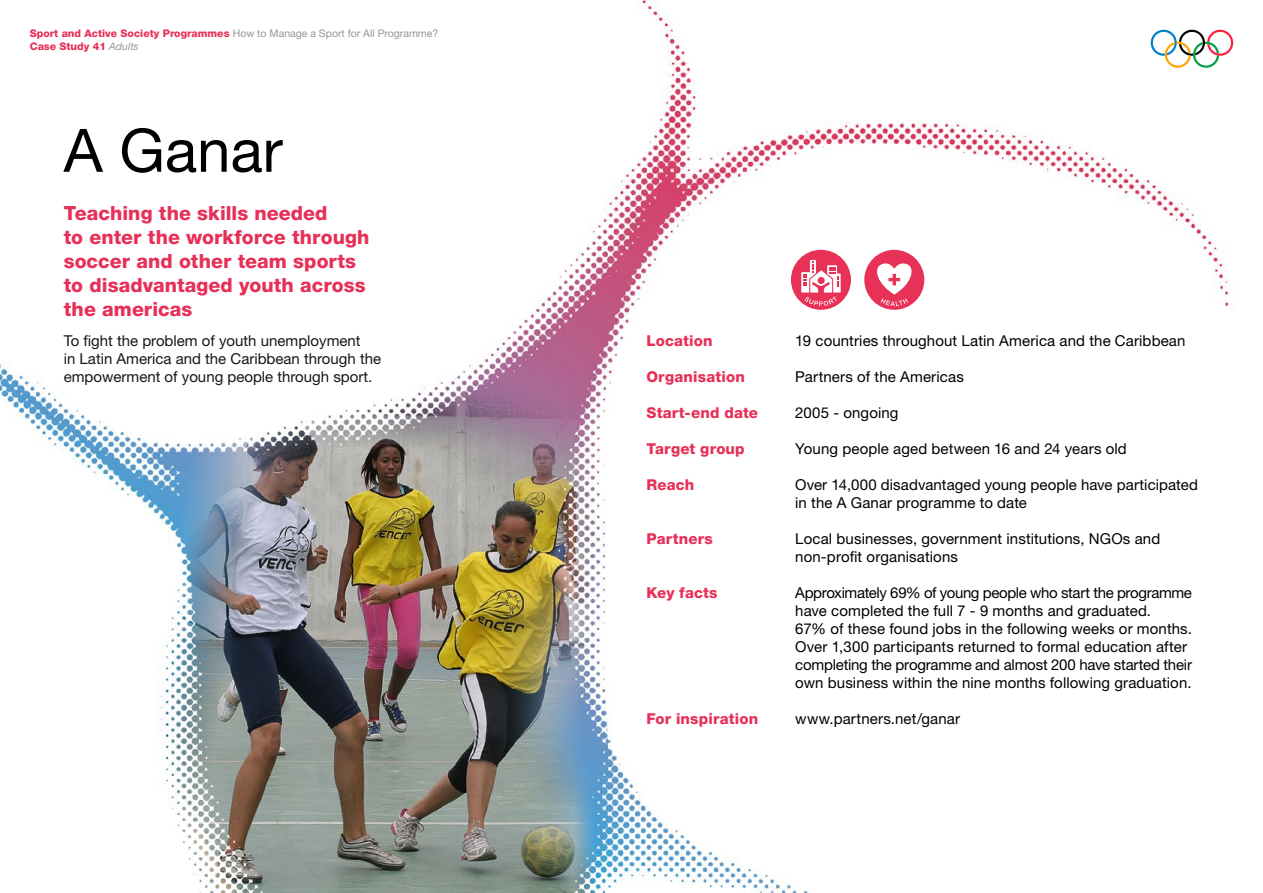
<style>
.page{position:relative;width:1263px;height:893px;background:#fff}
.page>*{position:absolute;margin:0;border:0;box-sizing:border-box;transform-origin:0 0}
.t1{font:60px "Helvetica Neue LT Std";color:#000}
.t2{font:800 19.5px/24px "Helvetica Neue LT Std";letter-spacing:.005em;color:#e73057}
.t3{font:15px/18px "Helvetica Neue LT Std";letter-spacing:.005em;color:#000}
.t4{font:15px/18px "Helvetica Neue LT Std";color:#171715}
.t5{font:800 15px "Helvetica Neue LT Std";letter-spacing:.015em;color:#e73057}
.t6{font:800 10.5px/12.6px "Helvetica Neue LT Std";color:#e73057}
.s1{font-weight:400;color:#979797}
.s2{font-weight:400;font-style:italic;color:#979797}
</style>
<div class="page">
<img style="left:0;top:0;width:1237px;height:893px">
<svg style="left:1151px;top:30px;width:82px;height:38px"></svg>
<svg style="left:791px;top:250px;width:60px;height:60px"></svg>
<svg style="left:864px;top:250px;width:60px;height:60px"></svg>
<p class="t6" style="left:30px;top:27px;width:410px">Sport and Active Society Programmes <span class="s1">How to Manage a Sport for All Programme?<br></span>Case Study 41 <span class="s2">Adults</span></p>
<h1 class="t1" style="left:64px;top:115px;width:220px">A Ganar</h1>
<h2 class="t2" style="left:64px;top:201px;width:307px">Teaching the skills needed<br>to enter the workforce through soccer and other team sports to disadvantaged youth across the americas</h2>
<p class="t4" style="left:64px;top:331px;width:319px">To fight the problem of youth unemployment<br>in Latin America and the Caribbean through the empowerment of young people through sport.</p>
<p class="t5" style="left:646px;top:332px;width:68px">Location</p>
<p class="t3" style="left:795px;top:331px;width:392px">19 countries throughout Latin America and the Caribbean</p>
<p class="t5" style="left:646px;top:368px;width:100px">Organisation</p>
<p class="t3" style="left:795px;top:367px;width:170px">Partners of the Americas</p>
<p class="t5" style="left:646px;top:404px;width:113px">Start-end date</p>
<p class="t3" style="left:795px;top:403px;width:105px">2005 - ongoing</p>
<p class="t5" style="left:646px;top:440px;width:100px">Target group</p>
<p class="t3" style="left:795px;top:439px;width:333px">Young people aged between 16 and 24 years old</p>
<p class="t5" style="left:646px;top:476px;width:49px">Reach</p>
<p class="t3" style="left:795px;top:475px;width:404px">Over 14,000 disadvantaged young people have participated in the A Ganar programme to date</p>
<p class="t5" style="left:646px;top:530px;width:68px">Partners</p>
<p class="t3" style="left:795px;top:529px;width:367px">Local businesses, government institutions, NGOs and non-profit organisations</p>
<p class="t5" style="left:646px;top:584px;width:73px">Key facts</p>
<p class="t3" style="left:795px;top:583px;width:398px">Approximately 69% of young people who start the programme have completed the full 7 - 9 months and graduated.<br>67% of these found jobs in the following weeks or months.<br>Over 1,300 participants returned to formal education after completing the programme and almost 200 have started their own business within the nine months following graduation.</p>
<p class="t5" style="left:646px;top:710px;width:113px">For inspiration</p>
<p class="t3" style="left:795px;top:709px;width:166px">www.partners.net/ganar</p>
</div>
